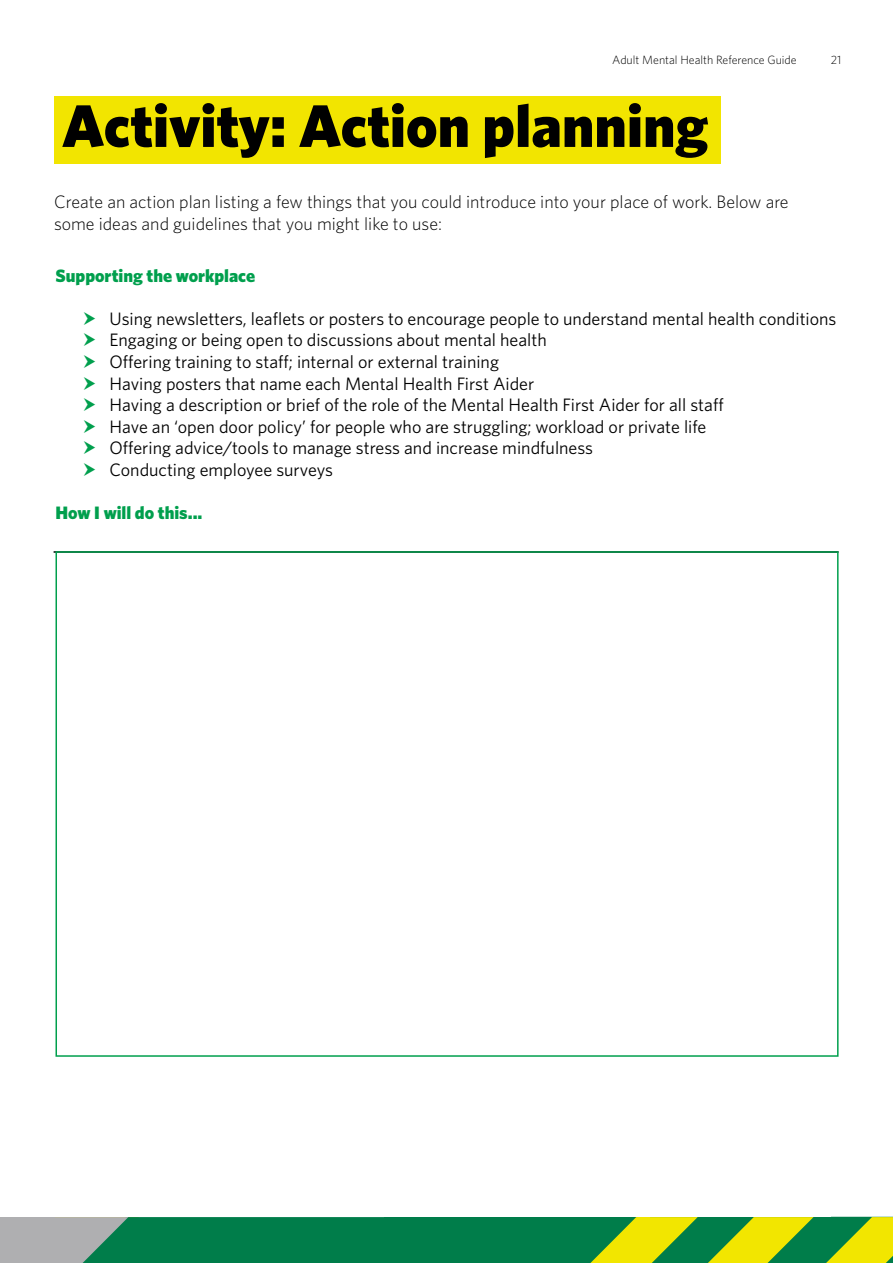
<style>
.page{position:relative;width:893px;height:1263px;background:#fff}
.page>*{position:absolute;margin:0;border:0;box-sizing:border-box;transform-origin:0 0}
.t1{font:900 60px "Whitney";color:#000}
.t2{font:18px/21.6px "Whitney";color:#000}
.t3{font:300 18px/21.6px "Whitney";color:#000}
.t4{font:900 18px "Whitney";color:#009f4d}
.t5{font:300 12px "Whitney";color:#000}
</style>
<div class="page">
<div style="left:384px;top:1217px;width:450px;height:46px;background:#007d4a"></div>
<svg style="left:54px;top:1217px;width:330px;height:46px;background:#1c855a"></svg>
<div style="left:0;top:1217px;width:54px;height:46px;background:#afafb1"></div>
<svg style="left:590px;top:1217px;width:303px;height:46px"></svg>
<div style="left:54px;top:96px;width:666px;height:67px;background:#f2e500"></div>
<hr style="left:54px;top:551px;width:785px;height:2px;background:#000">
<p class="t5" style="left:612px;top:52px;width:186px">Adult Mental Health Reference Guide</p>
<p class="t5" style="left:831px;top:52px;width:12px">21</p>
<h1 class="t1" style="left:62px;top:90px;width:648px">Activity: Action planning</h1>
<p class="t3" style="left:54px;top:191px;width:736px">Create an action plan listing a few things that you could introduce into your place of work. Below are some ideas and guidelines that you might like to use:</p>
<p class="t4" style="left:55px;top:264px;width:201px">Supporting the workplace</p>
<p class="t2" style="left:109px;top:307px;width:728px">Using newsletters, leaflets or posters to encourage people to understand mental health conditions Engaging or being open to discussions about mental health<br>Offering training to staff; internal or external training<br>Having posters that name each Mental Health First Aider<br>Having a description or brief of the role of the Mental Health First Aider for all staff<br>Have an ‘open door policy’ for people who are struggling; workload or private life<br>Offering advice/tools to manage stress and increase mindfulness<br>Conducting employee surveys</p>
<p class="t4" style="left:55px;top:502px;width:149px">How I will do this...</p>
</div>
